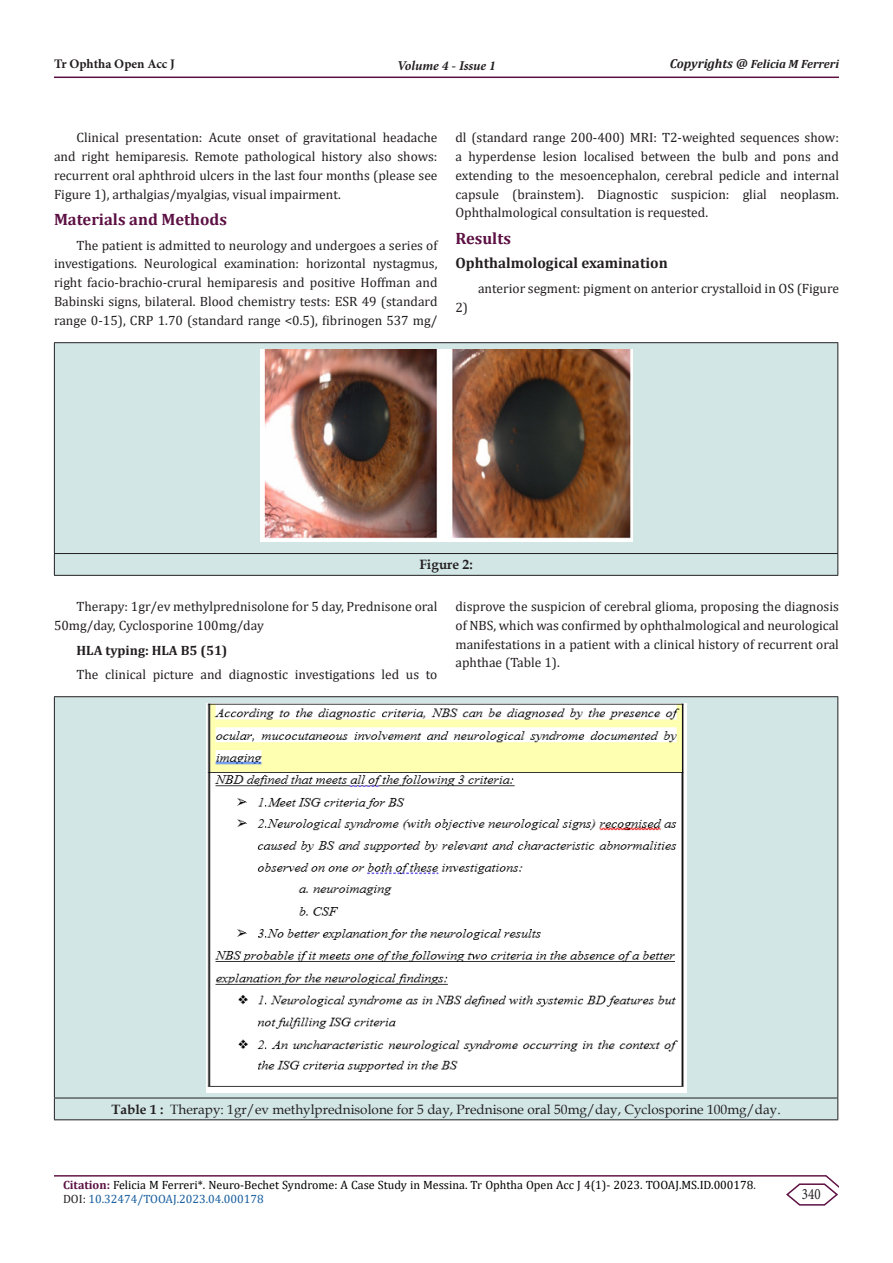
<style>
.page{position:relative;width:893px;height:1263px;background:#fff}
.page>*{position:absolute;margin:0;border:0;box-sizing:border-box;transform-origin:0 0}
.t1{font:700 16.5px "Cambria";color:#5c1043}
.t2{font:15.75px "Minion Pro";color:#231f20;scale:.83 1}
.t3{font:700 15px "Cambria";color:#231f20}
.t4{font:13.5px/18.8px "Cambria";color:#231f20;text-align:justify}
.t5{font:13.5px "Book Antiqua";color:#231f20}
.t6{font:700 13.5px "Cambria";color:#231f20}
.t7{font:italic 700 13.5px "Minion Pro";letter-spacing:-.005em;color:#231f20}
.t8{font:700 13.5px "Book Antiqua";color:#231f20}
.t9{font:700 13.05px "Minion Pro";color:#231f20}
.t10{font:12px/14.4px "Cambria";color:#000}
.t11{font:italic 700 12px "Cambria";color:#231f20}
.s1{font-size:13.05px}
.s2{font-weight:700}
.s3{font-weight:700;color:#5c1043}
.s4{color:#231f20}
.s5{color:#175d9e}
</style>
<div class="page">
<hr style="left:54px;top:1175px;width:772px;height:1px;background:#5c1043">
<hr style="left:54px;top:77px;width:785px;height:1px;background:#5c1043">
<svg style="left:785px;top:1175px;width:54px;height:31px"></svg>
<div style="left:55px;top:343px;width:782px;height:232px;background:#d2e6e6"></div>
<hr style="left:54px;top:342px;width:784px;height:1px;background:#231f20">
<hr style="left:54px;top:343px;width:1px;height:210px;background:#231f20">
<hr style="left:837px;top:343px;width:1px;height:210px;background:#231f20">
<hr style="left:54px;top:553px;width:784px;height:1px;background:#231f20">
<svg style="left:54px;top:554px;width:1px;height:21px"></svg>
<svg style="left:837px;top:554px;width:1px;height:21px"></svg>
<hr style="left:54px;top:575px;width:784px;height:1px;background:#231f20">
<img style="left:261px;top:349px;width:371px;height:192px">
<div style="left:55px;top:697px;width:782px;height:422px;background:#d2e6e6"></div>
<hr style="left:54px;top:696px;width:784px;height:1px;background:#231f20">
<hr style="left:54px;top:697px;width:1px;height:401px;background:#231f20">
<hr style="left:837px;top:697px;width:1px;height:401px;background:#231f20">
<hr style="left:54px;top:1098px;width:784px;height:1px;background:#231f20">
<svg style="left:54px;top:1098px;width:1px;height:21px"></svg>
<svg style="left:837px;top:1098px;width:1px;height:21px"></svg>
<hr style="left:54px;top:1119px;width:784px;height:1px;background:#231f20">
<img style="left:206px;top:703px;width:481px;height:389px">
<p class="t9" style="left:54px;top:55px;width:123px">Tr Ophtha Open Acc J</p>
<p class="t7" style="left:397px;top:56px;width:100px">Volume 4 - Issue 1</p>
<p class="t11" style="left:670px;top:55px;width:171px"><span class="s1">Copyrights @</span> Felicia M Ferreri</p>
<p class="t4" style="left:54px;top:128px;width:385px;text-indent:22px">Clinical presentation: Acute onset of gravitational headache and right hemiparesis. Remote pathological history also shows: recurrent oral aphthroid ulcers in the last four months (please see Figure 1), arthalgias/myalgias, visual impairment.</p>
<p class="t1" style="left:54px;top:208px;width:174px">Materials and Methods</p>
<p class="t4" style="left:54px;top:236px;width:385px;text-indent:22px">The patient is admitted to neurology and undergoes a series of investigations. Neurological examination: horizontal nystagmus, right facio-brachio-crural hemiparesis and positive Hoffman and Babinski signs, bilateral. Blood chemistry tests: ESR 49 (standard range 0-15), CRP 1.70 (standard range &lt;0.5), fibrinogen 537 mg/</p>
<p class="t4" style="left:455px;top:128px;width:385px">dl (standard range 200-400) MRI: T2-weighted sequences show: a hyperdense lesion localised between the bulb and pons and extending to the mesoencephalon, cerebral pedicle and internal capsule (brainstem). Diagnostic suspicion: glial neoplasm.<br>Ophthalmological consultation is requested.</p>
<p class="t1" style="left:455px;top:226px;width:57px">Results</p>
<p class="t3" style="left:455px;top:253px;width:214px">Ophthalmological examination</p>
<p class="t4" style="left:478px;top:279px;width:362px">anterior segment: pigment on anterior crystalloid in OS (Figure</p>
<p class="t4" style="left:455px;top:298px;width:14px">2)</p>
<p class="t8" style="left:419px;top:555px;width:55px">Figure 2:</p>
<p class="t4" style="left:54px;top:597px;width:385px;text-indent:22px">Therapy: 1gr/ev methylprednisolone for 5 day, Prednisone oral<br>50mg/day, Cyclosporine 100mg/day</p>
<p class="t6" style="left:76px;top:640px;width:152px">HLA typing: HLA B5 (51)</p>
<p class="t4" style="left:76px;top:665px;width:362px">The clinical picture and diagnostic investigations led us to</p>
<p class="t4" style="left:455px;top:597px;width:385px">disprove the suspicion of cerebral glioma, proposing the diagnosis of NBS, which was confirmed by ophthalmological and neurological manifestations in a patient with a clinical history of recurrent oral aphthae (Table 1).</p>
<p class="t5" style="left:111px;top:1100px;width:671px"><span class="s2">Table 1 :</span> Therapy: 1gr/ev methylprednisolone for 5 day, Prednisone oral 50mg/day, Cyclosporine 100mg/day.</p>
<p class="t10" style="left:63px;top:1177px;width:694px"><span class="s3">Citation:</span> Felicia M Ferreri*. Neuro-Bechet Syndrome: A Case Study in Messina. Tr Ophtha Open Acc J 4(1)- 2023. TOOAJ.MS.ID.000178<span class="s4">.<br>DOI:</span> <span class="s5">10.32474/TOOAJ.2023.04.000178</span></p>
<p class="t2" style="left:802px;top:1184px;width:24px">340</p>
</div>
